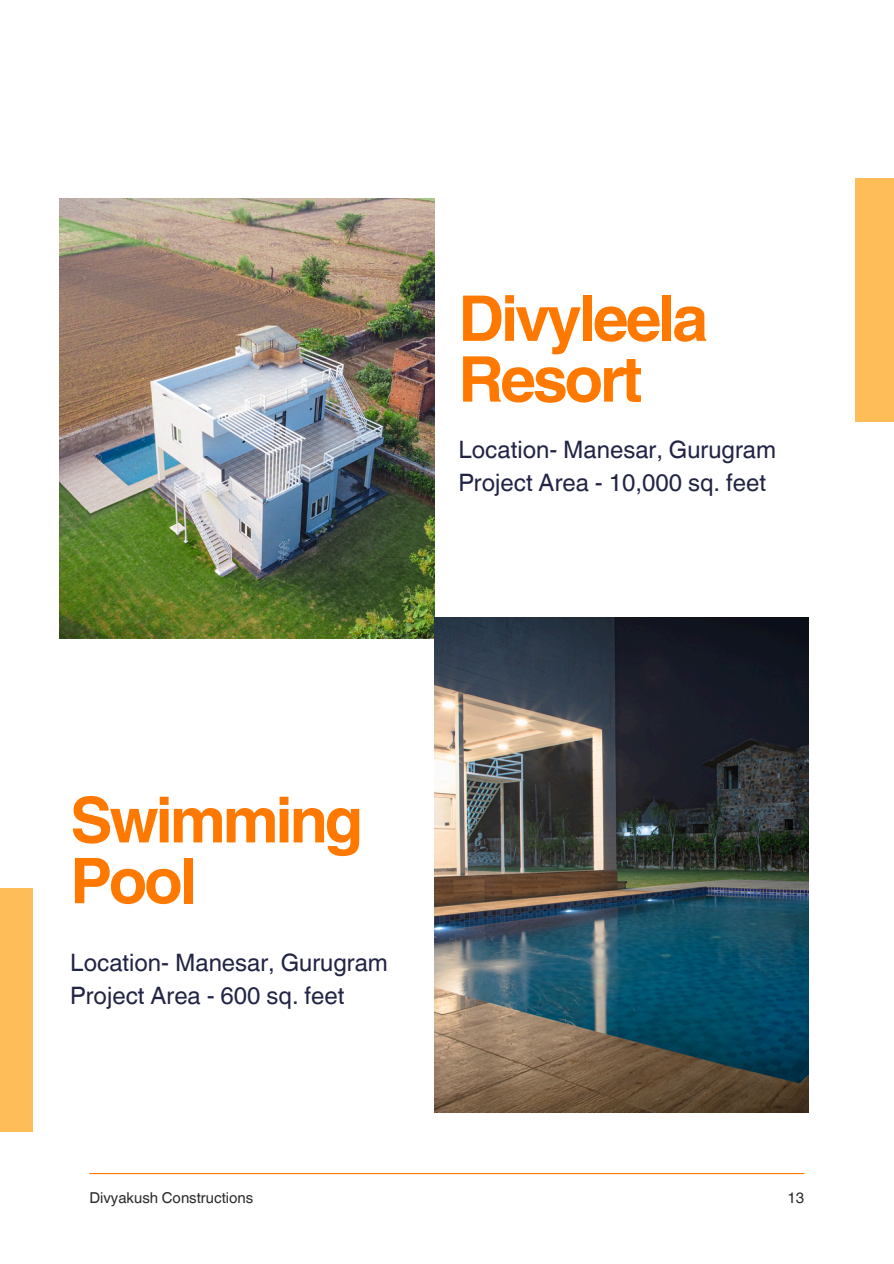
<style>
.page{position:relative;width:894px;height:1264px;background:#fff}
.page>*{position:absolute;margin:0;border:0;box-sizing:border-box;transform-origin:0 0}
.t1{font:700 63px/60.8px "Helvetica World";letter-spacing:-.05em;color:#ff7900}
.t2{font:24px/32.7px "Helvetica World";color:#222444}
.t3{font:15px "Helvetica World";color:#2b2b2b}
</style>
<div class="page">
<img style="left:59px;top:199px;width:375px;height:439px">
<hr style="left:89px;top:1172px;width:715px;height:2px;background:#ff7900">
<img style="left:434px;top:617px;width:374px;height:495px">
<div style="left:855px;top:178px;width:38px;height:243px;background:#ffbd59"></div>
<div style="left:0;top:888px;width:32px;height:243px;background:#ffbd59"></div>
<p class="t1" style="left:458px;top:282px;width:251px">Divyleela<br>Resort</p>
<h1 class="t2" style="left:458px;top:433px;width:319px">Location- Manesar, Gurugram<br>Project Area - 10,000 sq. feet</h1>
<h2 class="t1" style="left:70px;top:783px;width:294px">Swimming<br>Pool</h2>
<p class="t2" style="left:70px;top:946px;width:319px">Location- Manesar, Gurugram<br>Project Area - 600 sq. feet</p>
<h2 class="t3" style="left:89px;top:1188px;width:165px">Divyakush Constructions</h2>
<h1 class="t3" style="left:787px;top:1188px;width:18px">13</h1>
</div>
